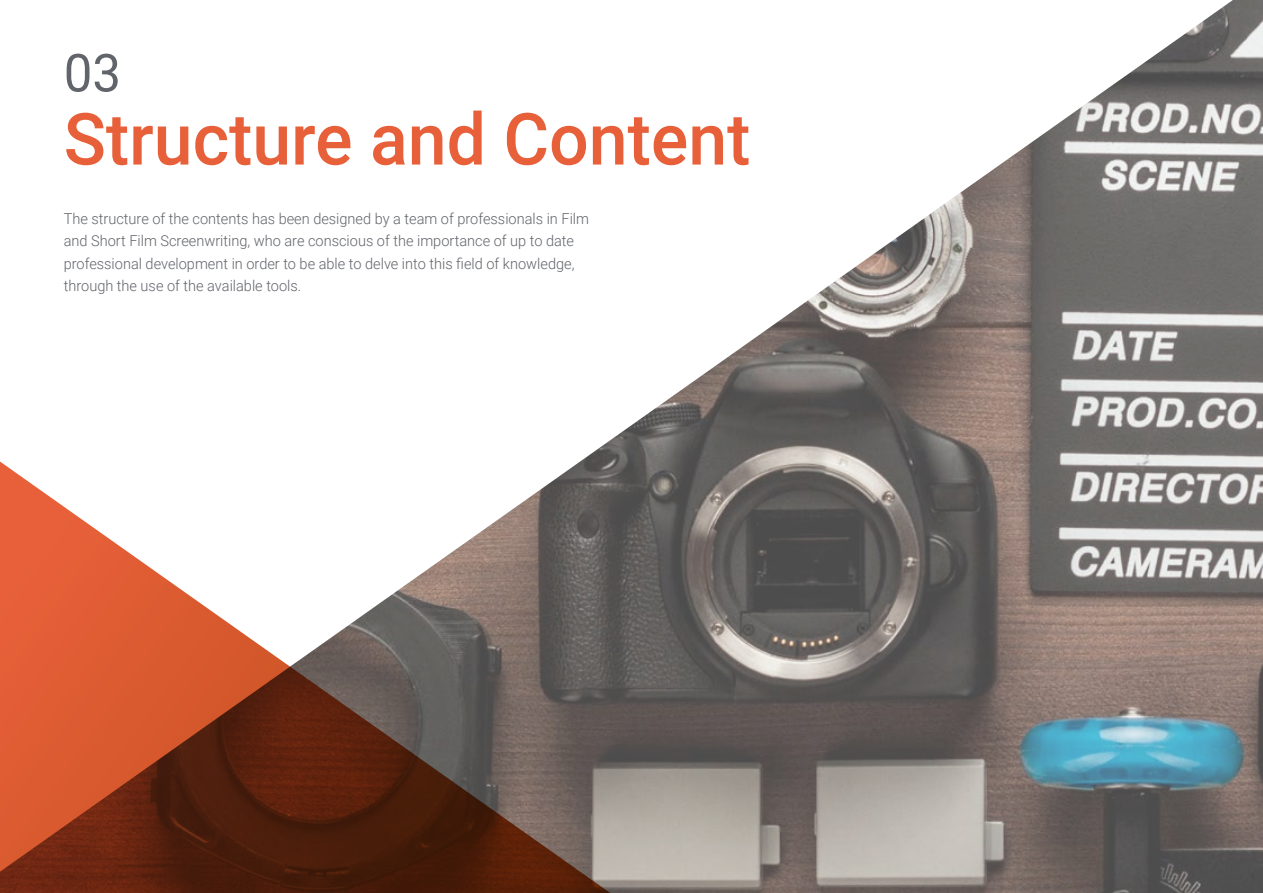
<style>
.page{position:relative;width:1263px;height:893px;background:#fff}
.page>*{position:absolute;margin:0;border:0;box-sizing:border-box;transform-origin:0 0}
.t1{font:500 72px "Roboto";color:#e7603a}
.t2{font:52.5px "Roboto";color:#61646a}
.t3{font:300 15px/22.5px "Roboto";color:#61646a}
</style>
<div class="page">
<img style="left:602px;top:0;width:661px;height:893px">
<svg style="left:0;top:446px;width:640px;height:447px"></svg>
<h2 class="t2" style="left:64px;top:36px;width:59px">03</h2>
<h1 class="t1" style="left:64px;top:89px;width:688px">Structure and Content</h1>
<p class="t3" style="left:64px;top:207px;width:527px">The structure of the contents has been designed by a team of professionals in Film and Short Film Screenwriting, who are conscious of the importance of up to date professional development in order to be able to delve into this field of knowledge, through the use of the available tools.</p>
</div>
